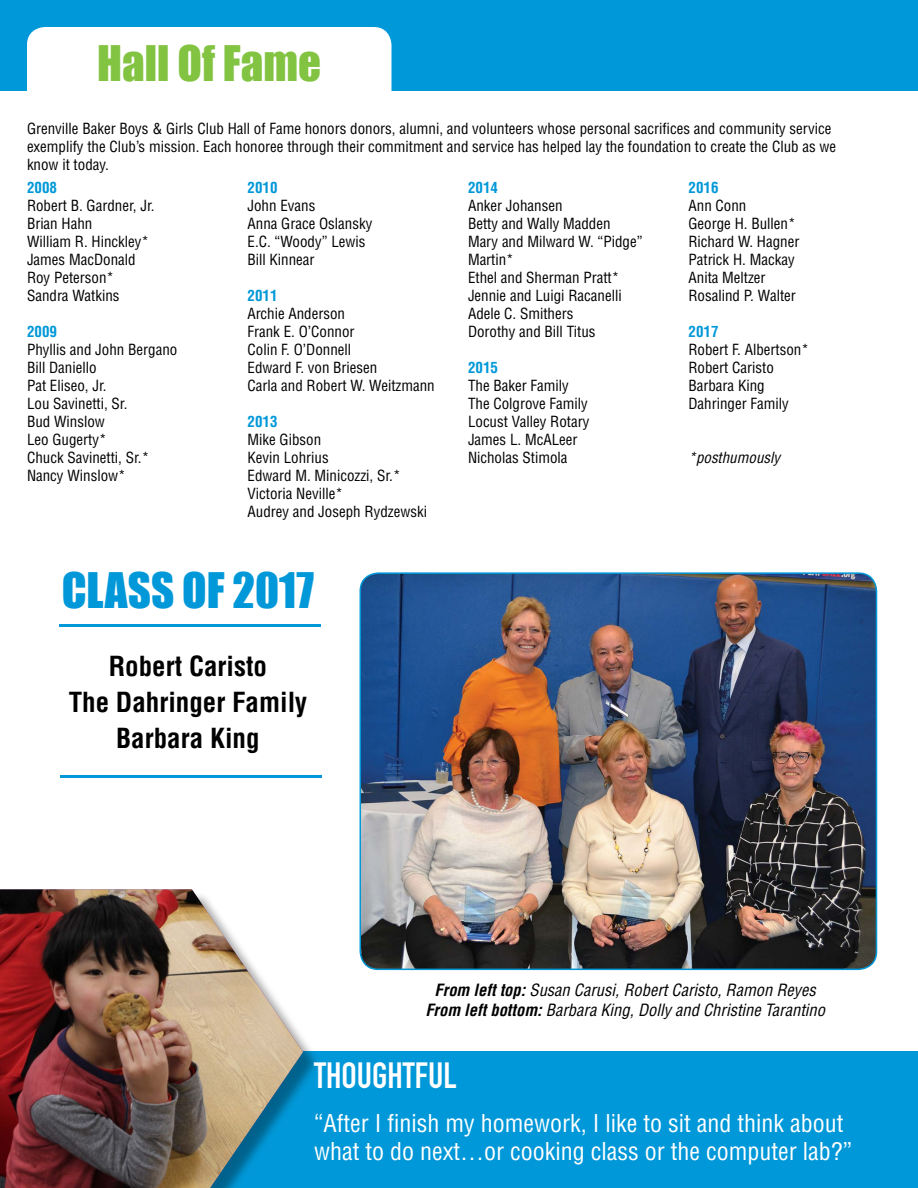
<style>
.page{position:relative;width:918px;height:1188px;background:#fff}
.page>*{position:absolute;margin:0;border:0;box-sizing:border-box;transform-origin:0 0}
.t1{font:45px "Impact";color:#0098d8}
.t2{font:45px "Impact";color:#82c341}
.t3{font:700 36px "DIN Condensed";color:#fff}
.t4{font:700 condensed 27px/36px "Helvetica";color:#000;text-align:center}
.t5{font:condensed 24px/28.8px "Helvetica";color:#fff}
.t6{font:italic condensed 16.5px/19.8px "Helvetica";color:#000;text-align:center}
.t7{font:condensed 15px/18px "Helvetica";color:#000}
.t8{font:700 condensed 15px "Helvetica";color:#0098d8}
.t9{font:italic condensed 15px "Helvetica";color:#000}
.s1{font-weight:700}
</style>
<div class="page">
<img style="left:360px;top:573px;width:517px;height:396px">
<div style="left:360px;top:572px;width:517px;height:398px;border:2px solid #0098d8;border-radius:18px"></div>
<div style="left:0;top:0;width:918px;height:91px;background:#0098d8"></div>
<div style="left:27px;top:27px;width:365px;height:87px;background:#fff;border-radius:18px"></div>
<div style="left:0;top:1052px;width:918px;height:136px;background:#0098d8"></div>
<div style="left:0;top:892px;width:321px;height:296px;background:#000;opacity:.35"></div>
<img style="left:0;top:889px;width:303px;height:299px">
<hr style="left:59px;top:624px;width:262px;height:3px;background:#0098d8">
<hr style="left:60px;top:775px;width:262px;height:3px;background:#0098d8">
<h1 class="t2" style="left:97px;top:28px;width:226px">Hall Of Fame</h1>
<p class="t7" style="left:27px;top:120px;width:811px">Grenville Baker Boys &amp; Girls Club Hall of Fame honors donors, alumni, and volunteers whose personal sacrifices and community service exemplify the Club’s mission. Each honoree through their commitment and service has helped lay the foundation to create the Club as we know it today.</p>
<p class="t8" style="left:27px;top:179px;width:31px">2008</p>
<p class="t7" style="left:27px;top:197px;width:129px">Robert B. Gardner, Jr.<br>Brian Hahn<br>William R. Hinckley*<br>James MacDonald<br>Roy Peterson*<br>Sandra Watkins</p>
<p class="t8" style="left:27px;top:323px;width:31px">2009</p>
<p class="t7" style="left:27px;top:341px;width:152px">Phyllis and John Bergano<br>Bill Daniello<br>Pat Eliseo, Jr.<br>Lou Savinetti, Sr.<br>Bud Winslow<br>Leo Gugerty*<br>Chuck Savinetti, Sr.*<br>Nancy Winslow*</p>
<p class="t8" style="left:248px;top:178px;width:31px">2010</p>
<p class="t7" style="left:248px;top:196px;width:126px">John Evans<br>Anna Grace Oslansky<br>E.C. “Woody” Lewis<br>Bill Kinnear</p>
<p class="t8" style="left:248px;top:286px;width:31px">2011</p>
<p class="t7" style="left:248px;top:304px;width:189px">Archie Anderson<br>Frank E. O’Connor<br>Colin F. O’Donnell<br>Edward F. von Briesen<br>Carla and Robert W. Weitzmann</p>
<p class="t8" style="left:248px;top:412px;width:31px">2013</p>
<p class="t7" style="left:248px;top:430px;width:181px">Mike Gibson<br>Kevin Lohrius<br>Edward M. Minicozzi, Sr.*<br>Victoria Neville*<br>Audrey and Joseph Rydzewski</p>
<p class="t8" style="left:468px;top:179px;width:31px">2014</p>
<p class="t7" style="left:468px;top:197px;width:176px">Anker Johansen<br>Betty and Wally Madden<br>Mary and Milward W. “Pidge”<br>Martin*<br>Ethel and Sherman Pratt*<br>Jennie and Luigi Racanelli<br>Adele C. Smithers<br>Dorothy and Bill Titus</p>
<p class="t8" style="left:468px;top:359px;width:31px">2015</p>
<p class="t7" style="left:468px;top:377px;width:123px">The Baker Family<br>The Colgrove Family<br>Locust Valley Rotary<br>James L. McALeer<br>Nicholas Stimola</p>
<p class="t8" style="left:688px;top:179px;width:31px">2016</p>
<p class="t7" style="left:688px;top:197px;width:112px">Ann Conn<br>George H. Bullen*<br>Richard W. Hagner<br>Patrick H. Mackay<br>Anita Meltzer<br>Rosalind P. Walter</p>
<p class="t8" style="left:688px;top:323px;width:31px">2017</p>
<p class="t7" style="left:688px;top:341px;width:122px">Robert F. Albertson*<br>Robert Caristo<br>Barbara King<br>Dahringer Family</p>
<p class="t9" style="left:688px;top:448px;width:93px">*posthumously</p>
<h1 class="t1" style="left:62px;top:555px;width:254px">CLASS OF 2017</h1>
<h3 class="t4" style="left:69px;top:648px;width:240px">Robert Caristo<br>The Dahringer Family<br>Barbara King</h3>
<p class="t6" style="left:425px;top:980px;width:401px"><span class="s1">From left top:</span> Susan Carusi, Robert Caristo, Ramon Reyes<br><span class="s1">From left bottom:</span> Barbara King, Dolly and Christine Tarantino</p>
<h2 class="t3" style="left:314px;top:1052px;width:144px">THOUGHTFUL</h2>
<h3 class="t5" style="left:314px;top:1108px;width:539px">“After I finish my homework, I like to sit and think about what to do next…or cooking class or the computer lab?”</h3>
</div>
